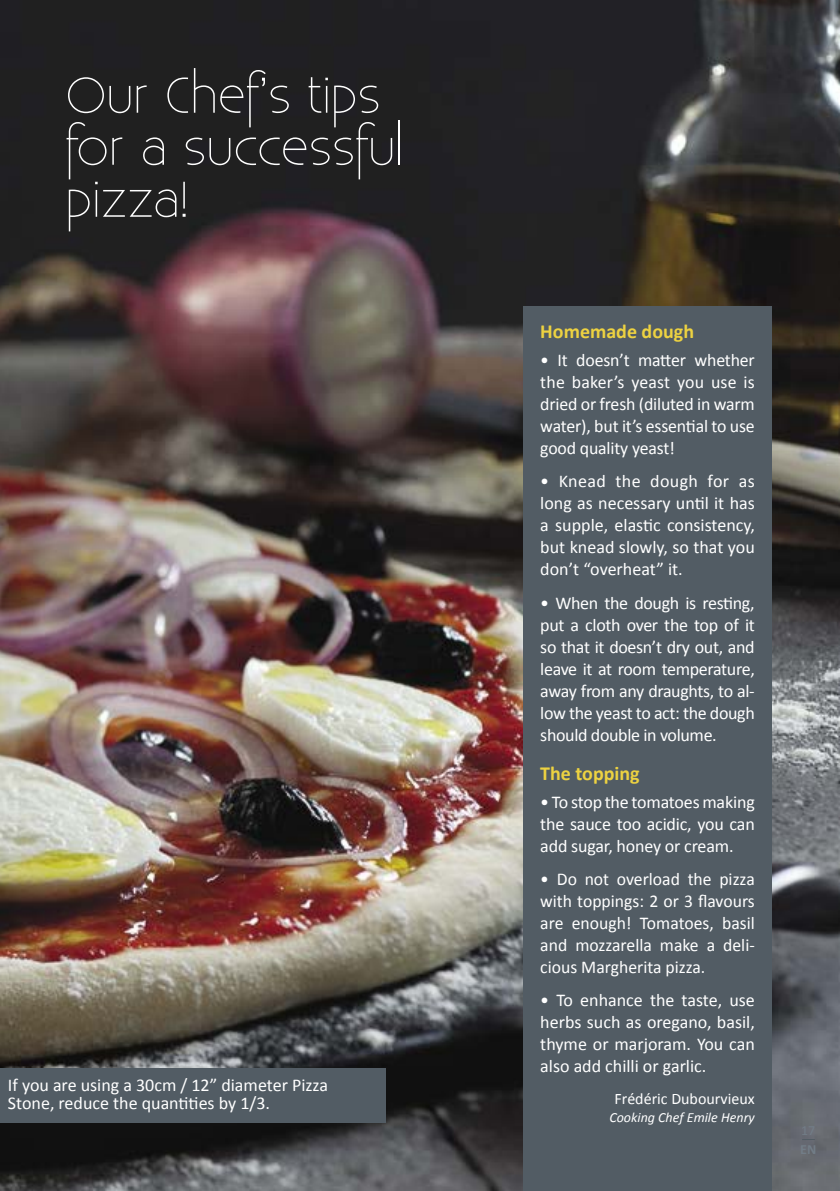
<style>
.page{position:relative;width:840px;height:1191px;background:#fff}
.page>*{position:absolute;margin:0;border:0;box-sizing:border-box;transform-origin:0 0}
.t1{font:300 50px/52px "Existence";color:#fff}
.t2{font:700 20px "Calibri";color:#edd241}
.t3{font:18px/22px "Calibri";letter-spacing:-.01em;color:#fff;text-align:justify}
.t4{font:16px "Calibri";color:#fff}
.t5{font:italic 14px "Calibri";color:#fff}
.t6{font:700 14px "Calibri";color:#727d87}
</style>
<div class="page">
<img style="left:0;top:0;width:839px;height:1191px">
<svg style="left:801px;top:1139px;width:13px;height:1px"></svg>
<div style="left:523px;top:306px;width:248px;height:885px;background:#525c64"></div>
<div style="left:0;top:1068px;width:385px;height:55px;background:#525c64"></div>
<h1 class="t1" style="left:65px;top:67px;width:339px">Our Chef’s tips for a successful pizza!</h1>
<p class="t3" style="left:8px;top:1076px;width:321px;line-height:18px">If you are using a 30cm / 12” diameter Pizza<br>Stone, reduce the quantities by 1/3.</p>
<p class="t2" style="left:540px;top:319px;width:155px">Homemade dough</p>
<p class="t3" style="left:540px;top:349px;width:216px">• It doesn’t matter whether the baker’s yeast you use is dried or fresh (diluted in warm water), but it’s essential to use good quality yeast!</p>
<p class="t3" style="left:540px;top:470px;width:216px">• Knead the dough for as long as necessary until it has a supple, elastic consistency, but knead slowly, so that you don’t “overheat” it.</p>
<p class="t3" style="left:540px;top:592px;width:216px">• When the dough is resting, put a cloth over the top of it so that it doesn’t dry out, and leave it at room temperature, away from any draughts, to al&shy;low the yeast to act: the dough should double in volume.</p>
<p class="t2" style="left:540px;top:760px;width:101px">The topping</p>
<p class="t3" style="left:540px;top:790px;width:216px">• To stop the tomatoes making the sauce too acidic, you can add sugar, honey or cream.</p>
<p class="t3" style="left:540px;top:868px;width:216px">• Do not overload the pizza with toppings: 2 or 3 flavours are enough! Tomatoes, basil and mozzarella make a deli&shy;cious Margherita pizza.</p>
<p class="t3" style="left:540px;top:989px;width:216px">• To enhance the taste, use herbs such as oregano, basil, thyme or marjoram. You can also add chilli or garlic.</p>
<p class="t4" style="left:614px;top:1088px;width:142px">Frédéric Dubourvieux</p>
<p class="t5" style="left:609px;top:1107px;width:147px">Cooking Chef Emile Henry</p>
<p class="t6" style="left:799px;top:1140px;width:18px">EN</p>
</div>
